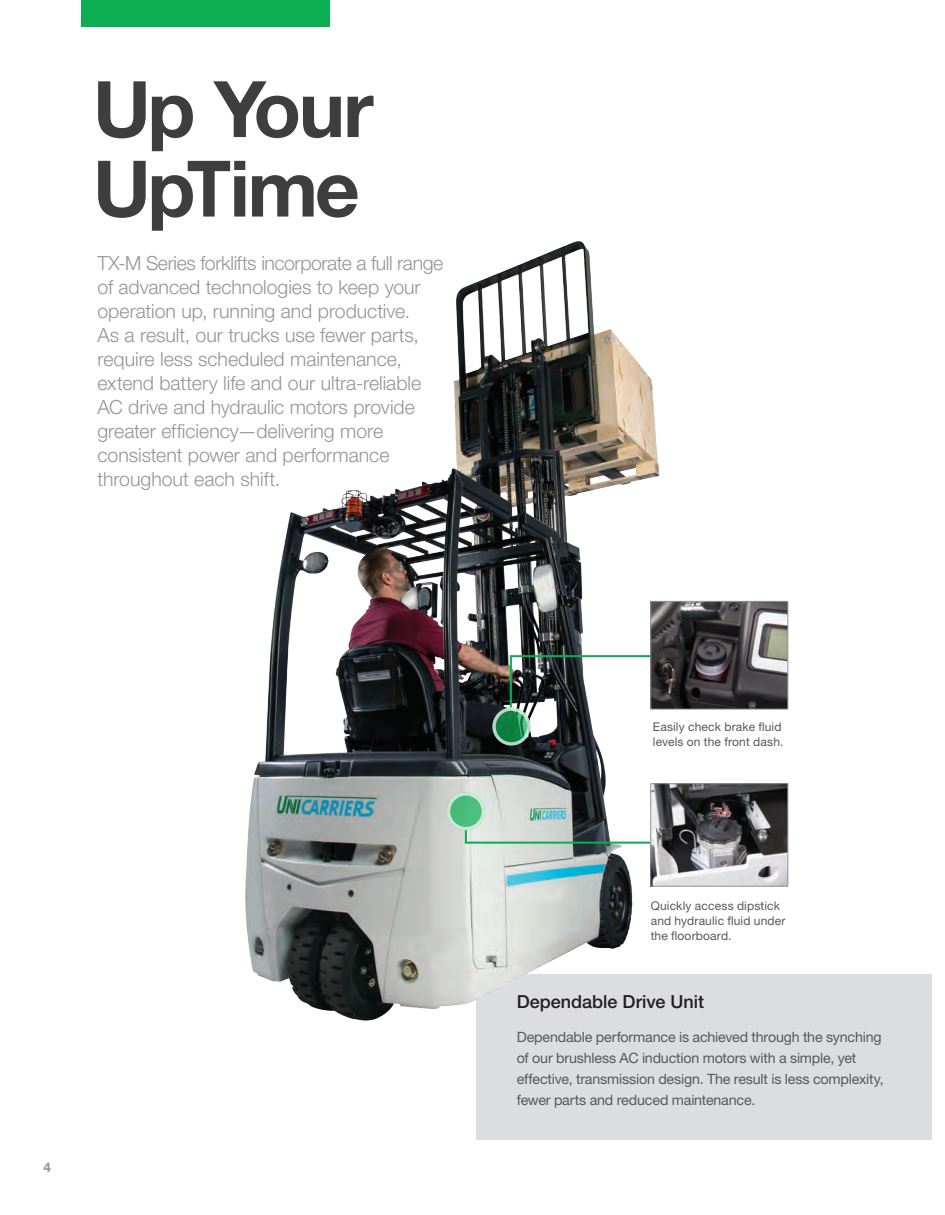
<style>
.page{position:relative;width:945px;height:1215px;background:#fff}
.page>*{position:absolute;margin:0;border:0;box-sizing:border-box;transform-origin:0 0}
.t1{font:700 78px/79.5px "Helvetica Neue LT Std";letter-spacing:-.04em;color:#3e3e3f}
.t2{font:300 19.5px/24px "Helvetica Neue LT Std";letter-spacing:-.005em;color:#939598}
.t3{font:500 18px "Helvetica Neue LT Std";color:#231f20}
.t4{font:14.25px/21px "Helvetica Neue LT Std";letter-spacing:-.015em;color:#57585a}
.t5{font:700 13.5px "Helvetica Neue LT Std";color:#939598}
.t6{font:12px/15px "Helvetica Neue LT Std";letter-spacing:.015em;color:#57585a}
</style>
<div class="page">
<div style="left:476px;top:975px;width:456px;height:165px;background:#dcdddf"></div>
<div style="left:81px;top:0;width:248px;height:26px;background:#0cae53"></div>
<img style="left:245px;top:241px;width:510px;height:780px">
<hr style="left:511px;top:655px;width:140px;height:2px;background:#0cae53">
<svg style="left:464px;top:826px;width:186px;height:19px"></svg>
<hr style="left:510px;top:655px;width:2px;height:53px;background:#0cae53">
<svg style="left:492px;top:708px;width:38px;height:38px"></svg>
<div style="left:492px;top:708px;width:38px;height:38px;border:3px solid #fff;border-radius:50%"></div>
<svg style="left:447px;top:792px;width:38px;height:38px"></svg>
<div style="left:447px;top:792px;width:38px;height:38px;border:3px solid #fff;border-radius:50%"></div>
<img style="left:652px;top:603px;width:134px;height:105px">
<div style="left:650px;top:601px;width:138px;height:109px;border:1px solid #939598"></div>
<img style="left:652px;top:785px;width:134px;height:100px">
<div style="left:650px;top:783px;width:138px;height:104px;border:1px solid #939598"></div>
<p class="t1" style="left:93px;top:68px;width:282px">Up Your<br>UpTime</p>
<p class="t2" style="left:98px;top:251px;width:347px">TX-M Series forklifts incorporate a full range of advanced technologies to keep your operation up, running and productive.</p>
<p class="t2" style="left:98px;top:323px;width:325px">As a result, our trucks use fewer parts, require less scheduled maintenance, extend battery life and our ultra-reliable AC drive and hydraulic motors provide greater efficiency—delivering more consistent power and performance throughout each shift.</p>
<p class="t5" style="left:44px;top:1158px;width:9px">4</p>
<p class="t6" style="left:653px;top:719px;width:132px">Easily check brake fluid levels on the front dash.</p>
<p class="t6" style="left:651px;top:898px;width:136px">Quickly access dipstick and hydraulic fluid under the floorboard.</p>
<p class="t3" style="left:517px;top:991px;width:189px">Dependable Drive Unit</p>
<p class="t4" style="left:517px;top:1026px;width:368px">Dependable performance is achieved through the synching of our brushless AC induction motors with a simple, yet effective, transmission design. The result is less complexity, fewer parts and reduced maintenance.</p>
</div>
